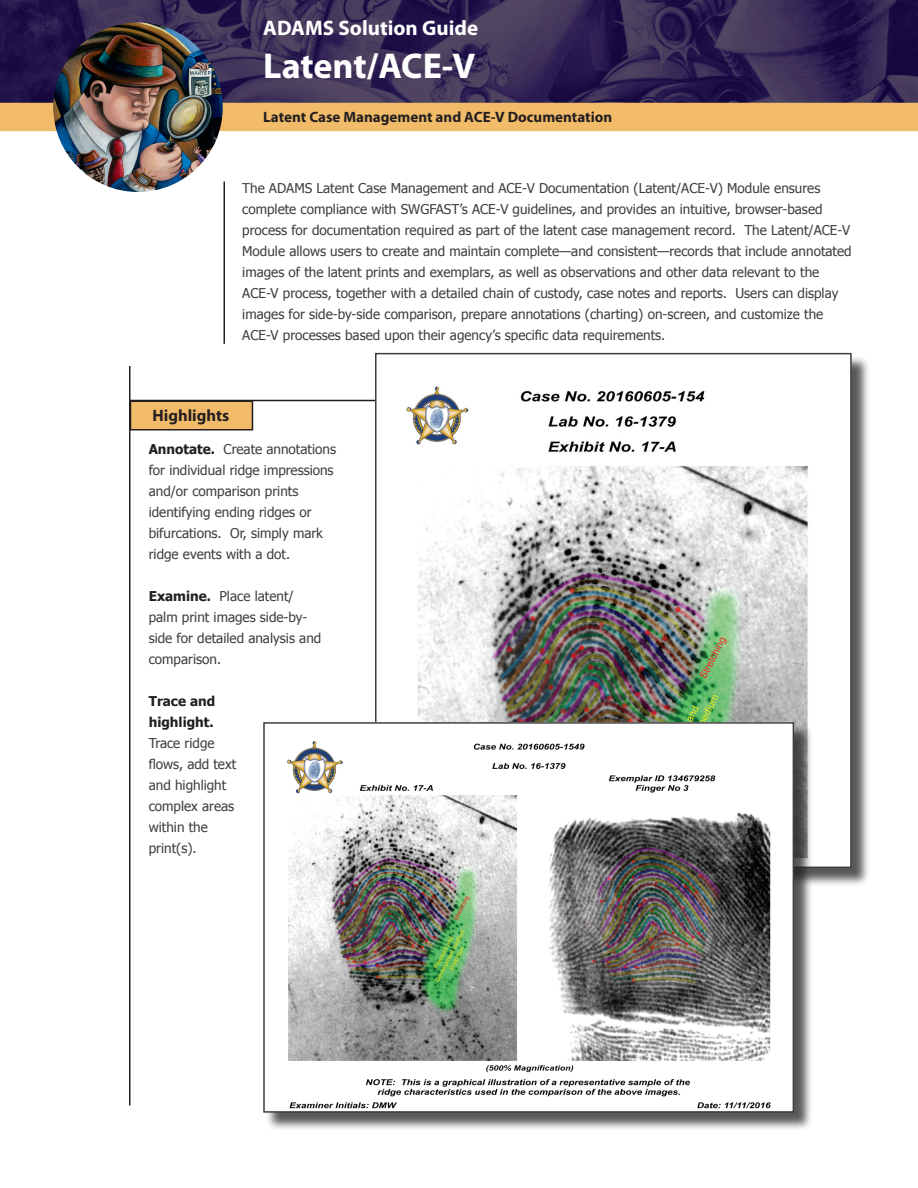
<style>
.page{position:relative;width:918px;height:1188px;background:#fff}
.page>*{position:absolute;margin:0;border:0;box-sizing:border-box;transform-origin:0 0}
.t1{font:700 36px "Myriad Pro";letter-spacing:-.005em;color:#fff}
.t2{font:700 21px "Myriad Pro";color:#fff}
.t3{font:700 16.5px "Myriad Pro";color:#231f20}
.t4{font:700 15px "Myriad Pro";color:#231f20}
.t5{font:13.5px/21px "Tahoma";color:#3e3e3f}
.s1{font-weight:700;color:#231f20}
</style>
<div class="page">
<img style="left:0;top:0;width:918px;height:103px">
<div style="left:0;top:103px;width:918px;height:28px;background:#f2bb69"></div>
<img style="left:53px;top:23px;width:170px;height:169px;border-radius:85px">
<hr style="left:224px;top:182px;width:1px;height:162px;background:#231f20">
<hr style="left:130px;top:400px;width:322px;height:1px;background:#231f20">
<hr style="left:129px;top:366px;width:1px;height:740px;background:#231f20">
<div style="left:130px;top:401px;width:122px;height:29px;background:#f2bb69"></div>
<div style="left:130px;top:400px;width:123px;height:30px;border:2px solid #231f20"></div>
<div style="left:377px;top:355px;width:493px;height:531px;background:#231f20;opacity:.75"></div>
<img style="left:378px;top:356px;width:471px;height:509px">
<div style="left:266px;top:724px;width:547px;height:408px;background:#231f20;opacity:.75"></div>
<img style="left:266px;top:725px;width:525px;height:385px">
<div style="left:263px;top:722px;width:531px;height:391px;border:2px solid #3e3e3f"></div>
<p class="t2" style="left:263px;top:14px;width:216px">ADAMS Solution Guide</p>
<p class="t1" style="left:263px;top:43px;width:214px">Latent/ACE-V</p>
<p class="t4" style="left:263px;top:107px;width:351px">Latent Case Management and ACE-V Documentation</p>
<p class="t5" style="left:242px;top:177px;width:611px">The ADAMS Latent Case Management and ACE-V Documentation (Latent/ACE-V) Module ensures complete compliance with SWGFAST’s ACE-V guidelines, and provides an intuitive, browser-based process for documentation required as part of the latent case management record. The Latent/ACE-V Module allows users to create and maintain complete—and consistent—records that include annotated images of the latent prints and exemplars, as well as observations and other data relevant to the ACE-V process, together with a detailed chain of custody, case notes and reports. Users can display images for side-by-side comparison, prepare annotations (charting) on-screen, and customize the ACE-V processes based upon their agency’s specific data requirements.</p>
<p class="t3" style="left:152px;top:404px;width:78px">Highlights</p>
<p class="t5" style="left:149px;top:438px;width:189px"><span class="s1">Annotate.</span> Create annotations for individual ridge impressions and/or comparison prints identifying ending ridges or bifurcations. Or, simply mark ridge events with a dot.</p>
<p class="t5" style="left:149px;top:585px;width:174px"><span class="s1">Examine.</span> Place latent/ palm print images side-by&shy;side for detailed analysis and comparison.</p>
<p class="t5" style="left:149px;top:690px;width:89px"><span class="s1">Trace and highlight.<br></span>Trace ridge flows, add text and highlight complex areas within the print(s).</p>
</div>
